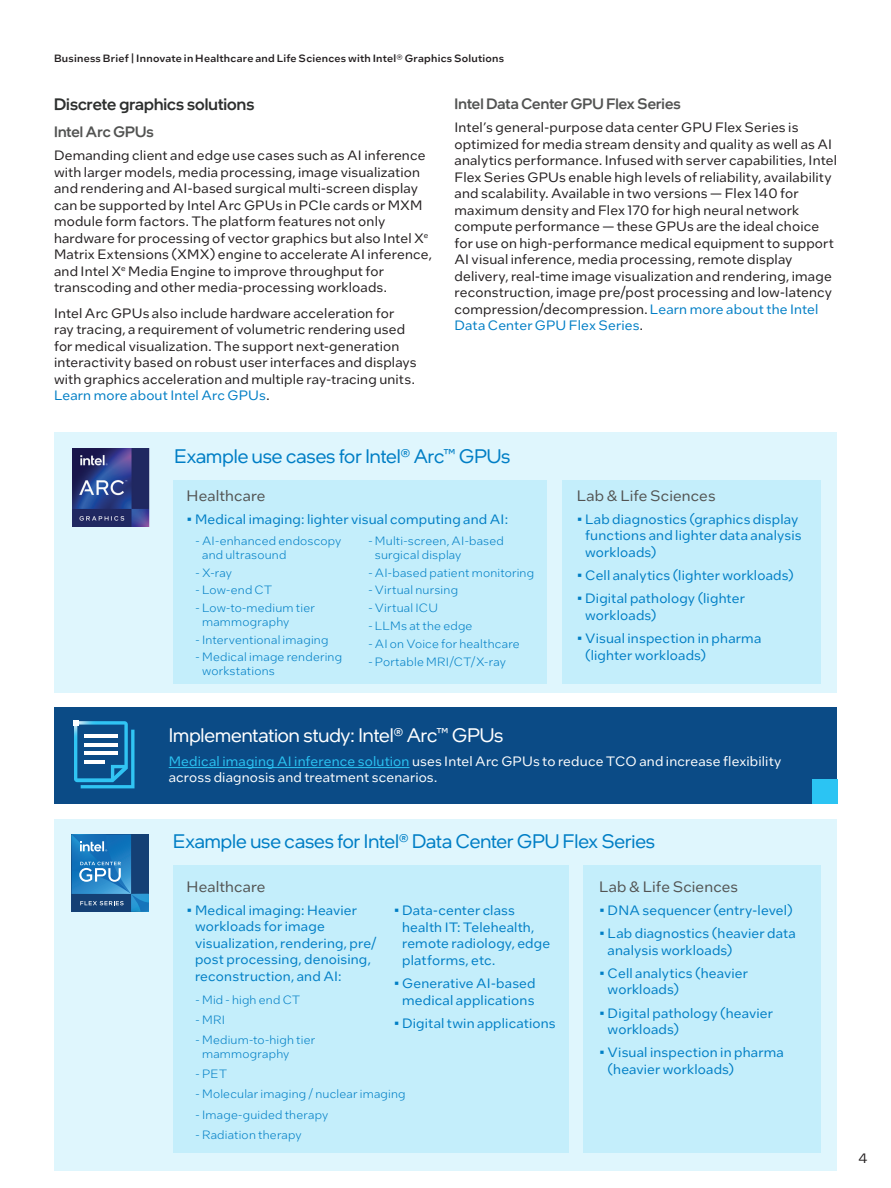
<style>
.page{position:relative;width:891px;height:1188px;background:#fff}
.page>*{position:absolute;margin:0;border:0;box-sizing:border-box;transform-origin:0 0}
.t1{font:19.5px "Intel One Display";color:#007ec5}
.t2{font:19.5px "Intel One Display";color:#fff}
.t3{font:500 16.5px "Intel One Display";letter-spacing:.005em;color:#2d2f2e}
.t4{font:15px "Intel One Text";letter-spacing:.005em;color:#525352}
.t5{font:500 15px "Intel One Display";letter-spacing:.005em;color:#525352}
.t6{font:13.5px/16.5px "Intel One Text";letter-spacing:.015em;color:#231f20}
.t7{font:13.5px/16.5px "Intel One Text";letter-spacing:.015em;color:#007ec5}
.t8{font:13.5px/16.5px "Intel One Text";letter-spacing:.01em;color:#fff}
.t9{font:300 12px/13.5px "Intel One Text";letter-spacing:.02em;color:#007ec5}
.t10{font:500 10.5px "Intel One Text";letter-spacing:.02em;color:#231f20}
.s1{color:#007ec5}
.s2{color:#2bc4f3}
</style>
<div class="page">
<div style="left:54px;top:432px;width:783px;height:260px;background:#dff6fd"></div>
<div style="left:54px;top:819px;width:783px;height:351px;background:#dff6fd"></div>
<div style="left:562px;top:480px;width:259px;height:204px;background:#c4eefb"></div>
<div style="left:584px;top:866px;width:237px;height:287px;background:#c4eefb"></div>
<div style="left:173px;top:480px;width:373px;height:204px;background:#c4eefb"></div>
<div style="left:173px;top:866px;width:396px;height:287px;background:#c4eefb"></div>
<img style="left:72px;top:449px;width:77px;height:77px">
<div style="left:54px;top:708px;width:783px;height:96px;background:#0b4b86"></div>
<hr style="left:169px;top:767px;width:241px;height:1px;background:#2bc4f3">
<div style="left:812px;top:779px;width:25px;height:25px;background:#2bc4f3"></div>
<img style="left:81px;top:730px;width:54px;height:58px">
<img style="left:74px;top:721px;width:54px;height:61px">
<svg style="left:111px;top:765px;width:15px;height:14px"></svg>
<svg style="left:73px;top:721px;width:5px;height:5px"></svg>
<hr style="left:84px;top:743px;width:34px;height:3px;background:#fff">
<hr style="left:84px;top:751px;width:34px;height:4px;background:#fff">
<hr style="left:84px;top:735px;width:34px;height:3px;background:#fff">
<hr style="left:84px;top:760px;width:20px;height:3px;background:#fff">
<svg style="left:72px;top:834px;width:77px;height:78px;background:#2a71ab"></svg>
<p class="t10" style="left:54px;top:51px;width:452px">Business Brief | Innovate in Healthcare and Life Sciences with Intel® Graphics Solutions</p>
<p class="t3" style="left:54px;top:94px;width:202px">Discrete graphics solutions</p>
<p class="t5" style="left:54px;top:122px;width:101px">Intel Arc GPUs</p>
<p class="t6" style="left:54px;top:147px;width:379px">Demanding client and edge use cases such as AI inference with larger models, media processing, image visualization and rendering and AI-based surgical multi-screen display can be supported by Intel Arc GPUs in PCIe cards or MXM module form factors. The platform features not only hardware for processing of vector graphics but also Intel X<sup>e </sup>Matrix Extensions (XMX) engine to accelerate AI inference, and Intel X<sup>e</sup> Media Engine to improve throughput for transcoding and other media-processing workloads.</p>
<p class="t6" style="left:54px;top:304px;width:364px">Intel Arc GPUs also include hardware acceleration for ray tracing, a requirement of volumetric rendering used for medical visualization. The support next-generation interactivity based on robust user interfaces and displays with graphics acceleration and multiple ray-tracing units.<br><span class="s1">Learn more about Intel Arc GPUs</span>.</p>
<p class="t5" style="left:454px;top:94px;width:228px">Intel Data Center GPU Flex Series</p>
<p class="t6" style="left:454px;top:119px;width:384px">Intel’s general-purpose data center GPU Flex Series is optimized for media stream density and quality as well as AI analytics performance. Infused with server capabilities, Intel Flex Series GPUs enable high levels of reliability, availability and scalability. Available in two versions — Flex 140 for maximum density and Flex 170 for high neural network compute performance — these GPUs are the ideal choice for use on high-performance medical equipment to support AI visual inference, media processing, remote display delivery, real-time image visualization and rendering, image reconstruction, image pre/post processing and low-latency compression/decompression. <span class="s1">Learn more about the Intel Data Center GPU Flex Series</span>.</p>
<h1 class="t1" style="left:175px;top:444px;width:337px">Example use cases for Intel® Arc™ GPUs</h1>
<p class="t4" style="left:187px;top:486px;width:80px">Healthcare</p>
<p class="t7" style="left:187px;top:511px;width:323px">• Medical imaging: lighter visual computing and AI:</p>
<p class="t9" style="left:202px;top:534px;width:141px;text-indent:-6px">- AI-enhanced endoscopy and ultrasound</p>
<p class="t9" style="left:196px;top:565px;width:38px">- X-ray</p>
<p class="t9" style="left:196px;top:583px;width:78px">- Low-end CT</p>
<p class="t9" style="left:202px;top:601px;width:114px;text-indent:-6px">- Low-to-medium tier mammography</p>
<p class="t9" style="left:196px;top:632px;width:134px">- Interventional imaging</p>
<p class="t9" style="left:202px;top:650px;width:142px;text-indent:-6px">- Medical image rendering workstations</p>
<p class="t9" style="left:375px;top:534px;width:131px;text-indent:-6px">- Multi-screen, AI-based surgical display</p>
<p class="t9" style="left:368px;top:565px;width:167px">- AI-based patient monitoring</p>
<p class="t9" style="left:368px;top:583px;width:91px">- Virtual nursing</p>
<p class="t9" style="left:368px;top:601px;width:71px">- Virtual ICU</p>
<p class="t9" style="left:368px;top:619px;width:106px">- LLMs at the edge</p>
<p class="t9" style="left:368px;top:637px;width:153px">- AI on Voice for healthcare</p>
<p class="t9" style="left:368px;top:654px;width:139px">- Portable MRI/CT/X-ray</p>
<p class="t4" style="left:577px;top:486px;width:140px">Lab &amp; Life Sciences</p>
<p class="t7" style="left:585px;top:511px;width:218px;text-indent:-8px">• Lab diagnostics (graphics display functions and lighter data analysis workloads)</p>
<p class="t7" style="left:577px;top:567px;width:219px">• Cell analytics (lighter workloads)</p>
<p class="t7" style="left:585px;top:590px;width:161px;text-indent:-8px">• Digital pathology (lighter workloads)</p>
<p class="t7" style="left:585px;top:630px;width:178px;text-indent:-8px">• Visual inspection in pharma (lighter workloads)</p>
<h1 class="t2" style="left:169px;top:723px;width:336px">Implementation study: Intel® Arc™ GPUs</h1>
<p class="t8" style="left:169px;top:752px;width:614px"><span class="s2">Medical imaging AI inference solution</span> uses Intel Arc GPUs to reduce TCO and increase flexibility across diagnosis and treatment scenarios.</p>
<h1 class="t1" style="left:173px;top:830px;width:483px">Example use cases for Intel® Data Center GPU Flex Series</h1>
<p class="t4" style="left:187px;top:877px;width:80px">Healthcare</p>
<p class="t7" style="left:195px;top:902px;width:183px;text-indent:-8px">• Medical imaging: Heavier workloads for image visualization, rendering, pre/ post processing, denoising, reconstruction, and AI:</p>
<p class="t7" style="left:402px;top:902px;width:150px;text-indent:-8px">• Data-center class health IT: Telehealth, remote radiology, edge platforms, etc.</p>
<p class="t7" style="left:394px;top:975px;width:143px;text-align:center">• Generative AI-based medical applications</p>
<p class="t7" style="left:394px;top:1014px;width:164px">• Digital twin applications</p>
<p class="t9" style="left:196px;top:993px;width:106px">- Mid - high end CT</p>
<p class="t9" style="left:196px;top:1013px;width:31px">- MRI</p>
<p class="t9" style="left:202px;top:1033px;width:115px;text-indent:-6px">- Medium-to-high tier mammography</p>
<p class="t9" style="left:196px;top:1067px;width:33px">- PET</p>
<p class="t9" style="left:196px;top:1087px;width:212px">- Molecular imaging / nuclear imaging</p>
<p class="t9" style="left:196px;top:1107px;width:134px">- Image-guided therapy</p>
<p class="t9" style="left:196px;top:1127px;width:108px">- Radiation therapy</p>
<p class="t4" style="left:599px;top:877px;width:140px">Lab &amp; Life Sciences</p>
<p class="t7" style="left:599px;top:902px;width:195px">• DNA sequencer (entry-level)</p>
<p class="t7" style="left:608px;top:925px;width:190px;text-indent:-8px">• Lab diagnostics (heavier data analysis workloads)</p>
<p class="t7" style="left:608px;top:965px;width:142px;text-indent:-8px">• Cell analytics (heavier workloads)</p>
<p class="t7" style="left:608px;top:1004px;width:167px;text-indent:-8px">• Digital pathology (heavier workloads)</p>
<p class="t7" style="left:608px;top:1044px;width:178px;text-indent:-8px">• Visual inspection in pharma (heavier workloads)</p>
<p class="t6" style="left:858px;top:1150px;width:11px">4</p>
</div>
